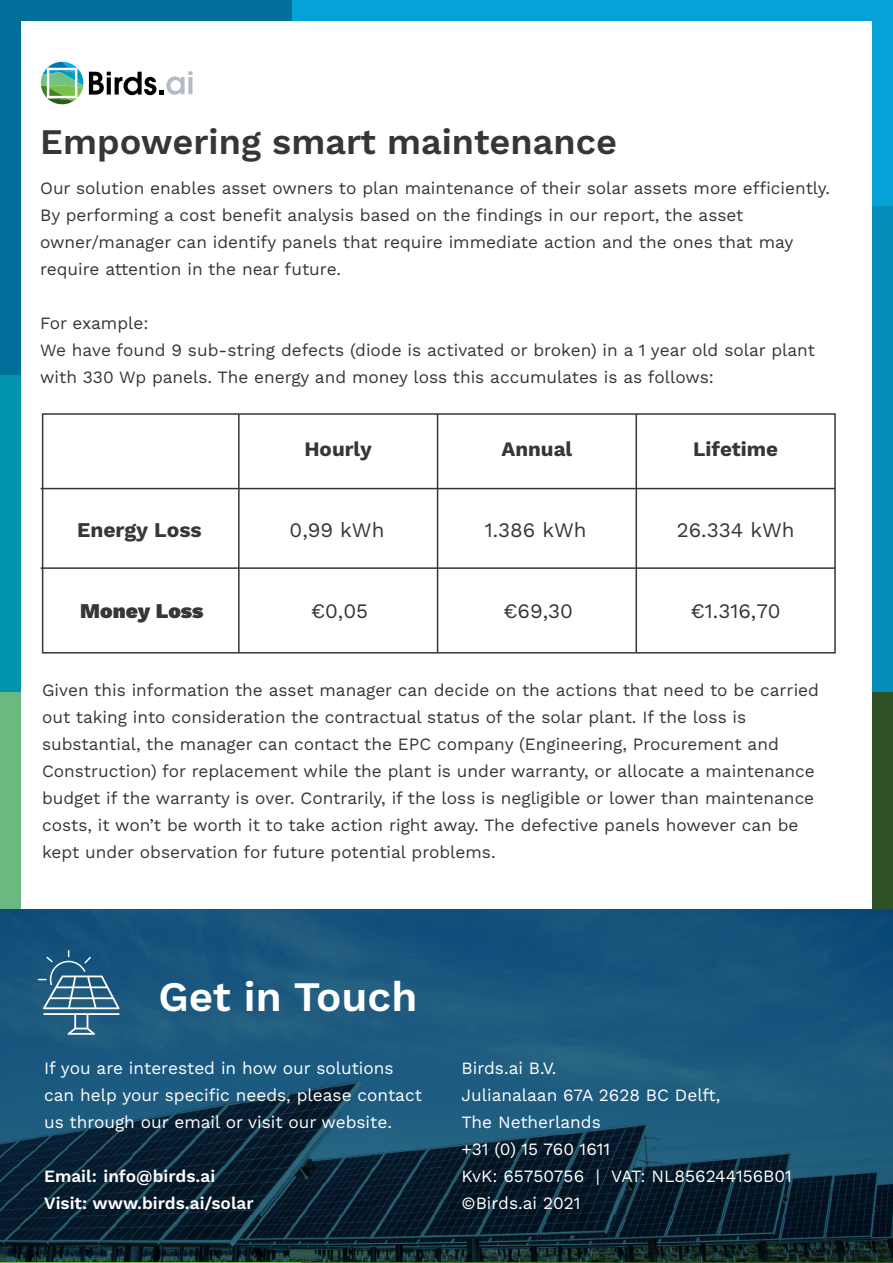
<style>
.page{position:relative;width:893px;height:1263px;background:#fff}
.page>*{position:absolute;margin:0;border:0;box-sizing:border-box;transform-origin:0 0}
.t1{font:600 42px "Work Sans";color:#fff}
.t2{font:600 36px "Work Sans";color:#363636}
.t3{font:700 21px "Work Sans";color:#363636}
.t4{font:900 21px "Work Sans";color:#363636}
.t5{font:20.55px "Work Sans";color:#363636}
.t6{font:700 20.55px "Work Sans";color:#363636}
.t7{font:17.25px/27px "Work Sans";color:#363636}
.t8{font:17.25px/27px "Work Sans";color:#fff}
.t9{font:600 17.25px/27px "Work Sans";color:#fff}
</style>
<div class="page">
<div style="left:0;top:0;width:318px;height:450px;background:#00709a"></div>
<div style="left:292px;top:0;width:601px;height:582px;background:#05a2d8"></div>
<div style="left:0;top:375px;width:304px;height:340px;background:#0095af"></div>
<div style="left:211px;top:206px;width:682px;height:495px;background:#058bb9"></div>
<div style="left:0;top:693px;width:384px;height:385px;background:#6bb980"></div>
<div style="left:21px;top:21px;width:850px;height:1224px;background:#fff"></div>
<svg style="left:41px;top:62px;width:151px;height:43px"></svg>
<div style="left:42px;top:413px;width:794px;height:240px;border:2px solid #363636"></div>
<hr style="left:41px;top:488px;width:794px;height:1px;background:#363636">
<hr style="left:238px;top:414px;width:2px;height:239px;background:#363636">
<hr style="left:437px;top:414px;width:1px;height:239px;background:#363636">
<hr style="left:635px;top:414px;width:2px;height:239px;background:#363636">
<hr style="left:41px;top:567px;width:794px;height:2px;background:#363636">
<img style="left:0;top:910px;width:893px;height:352px">
<svg style="left:38px;top:950px;width:82px;height:85px;background:#3d7091"></svg>
<h2 class="t2" style="left:40px;top:121px;width:578px">Empowering smart maintenance</h2>
<p class="t7" style="left:40px;top:174px;width:791px">Our solution enables asset owners to plan maintenance of their solar assets more efficiently.<br>By performing a cost benefit analysis based on the findings in our report, the asset owner/manager can identify panels that require immediate action and the ones that may require attention in the near future.</p>
<p class="t7" style="left:40px;top:309px;width:776px">For example:<br>We have found 9 sub-string defects (diode is activated or broken) in a 1 year old solar plant with 330 Wp panels. The energy and money loss this accumulates is as follows:</p>
<p class="t3" style="left:77px;top:518px;width:126px">Energy Loss</p>
<p class="t4" style="left:80px;top:598px;width:125px">Money Loss</p>
<p class="t6" style="left:304px;top:437px;width:69px">Hourly</p>
<p class="t6" style="left:501px;top:437px;width:72px">Annual</p>
<p class="t6" style="left:693px;top:437px;width:87px">Lifetime</p>
<p class="t5" style="left:290px;top:515px;width:96px">0,99 kWh</p>
<p class="t5" style="left:311px;top:595px;width:59px">€0,05</p>
<p class="t5" style="left:485px;top:515px;width:103px">1.386 kWh</p>
<p class="t5" style="left:503px;top:595px;width:71px">€69,30</p>
<p class="t5" style="left:677px;top:515px;width:119px">26.334 kWh</p>
<p class="t5" style="left:690px;top:595px;width:92px">€1.316,70</p>
<p class="t7" style="left:42px;top:676px;width:778px">Given this information the asset manager can decide on the actions that need to be carried out taking into consideration the contractual status of the solar plant. If the loss is substantial, the manager can contact the EPC company (Engineering, Procurement and Construction) for replacement while the plant is under warranty, or allocate a maintenance budget if the warranty is over. Contrarily, if the loss is negligible or lower than maintenance costs, it won’t be worth it to take action right away. The defective panels however can be kept under observation for future potential problems.</p>
<h1 class="t1" style="left:159px;top:972px;width:260px">Get in Touch</h1>
<p class="t8" style="left:44px;top:1054px;width:379px">If you are interested in how our solutions can help your specific needs, please contact us through our email or visit our website.</p>
<p class="t9" style="left:44px;top:1163px;width:211px">Email: info@birds.ai<br>Visit: www.birds.ai/solar</p>
<p class="t8" style="left:462px;top:1054px;width:332px">Birds.ai B.V.<br>Julianalaan 67A 2628 BC Delft,<br>The Netherlands<br>+31 (0) 15 760 1611<br>KvK: 65750756 | VAT: NL856244156B01 ©Birds.ai 2021</p>
</div>
